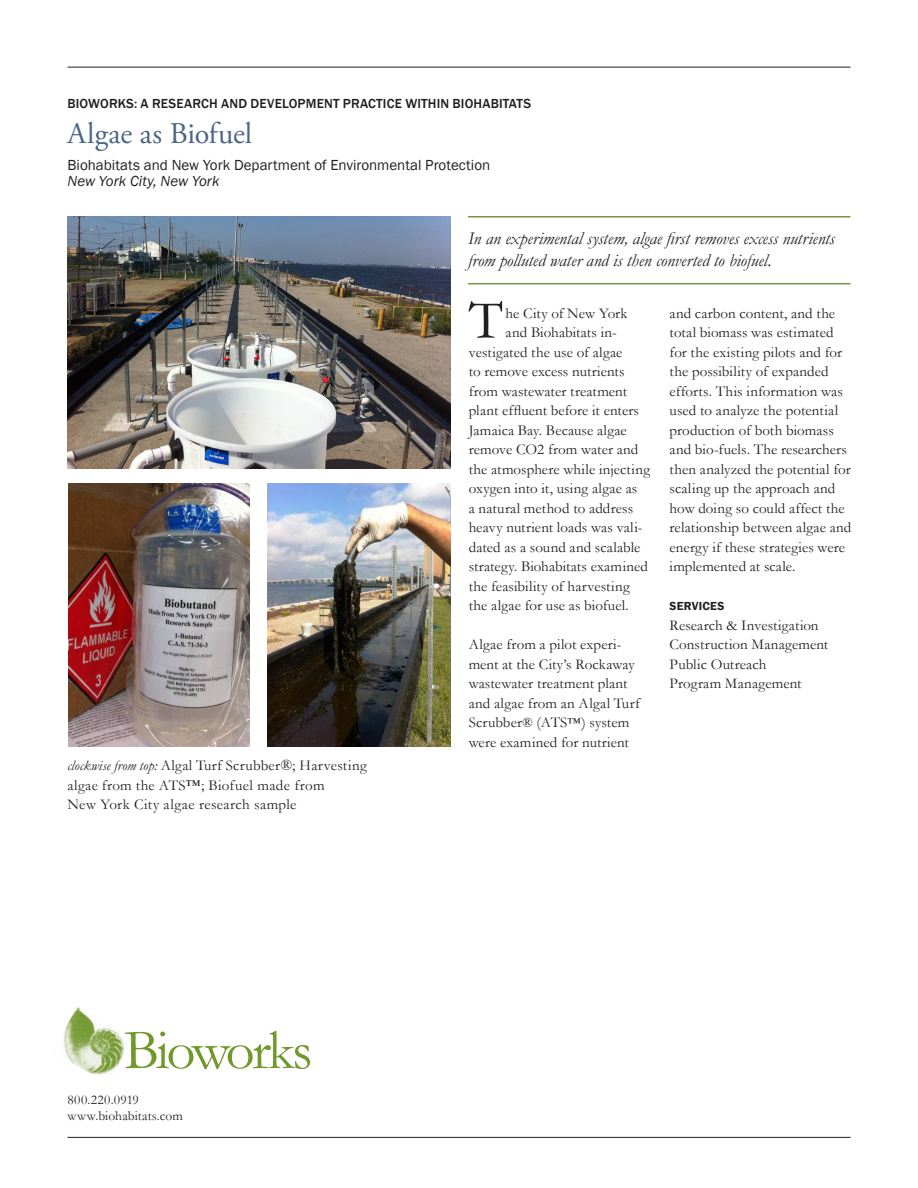
<style>
.page{position:relative;width:918px;height:1188px;background:#fff}
.page>*{position:absolute;margin:0;border:0;box-sizing:border-box;transform-origin:0 0}
.t1{font:57px "Garamond";letter-spacing:-.05em;color:#70982a}
.text_with_initial_ca{font:55.5px "Garamond";color:#231f20}
.head_2{font:30px "Adobe Garamond Pro";color:#4c6587}
.wow_statement{font:italic 18px/22.5px "Garamond";letter-spacing:-.005em;color:#231f20}
.text{font:15px/19.5px "Garamond";letter-spacing:.01em;color:#231f20}
.text_with_initial_ca-2{font:15px "Garamond";letter-spacing:.005em;color:#231f20}
.head_3{font:15px/16.5px "Franklin Gothic";color:#231f20}
.head_1{font:500 13.5px "Franklin Gothic";letter-spacing:.01em;color:#231f20}
.phone_web{font:13.5px "Garamond";letter-spacing:.005em;color:#231f20}
.phone_web-2{font:13.5px "Garamond";letter-spacing:.025em;color:#231f20}
.main_subhead__servic{font:600 12px "Franklin Gothic";letter-spacing:.02em;color:#231f20}
.s1{font-style:italic}
.s2{font-style:italic;font-size:14.25px}
.s3{font-size:13.5px}
</style>
<div class="page">
<hr style="left:468px;top:283px;width:382px;height:1px;background:#739741">
<hr style="left:468px;top:216px;width:382px;height:2px;background:#739741">
<hr style="left:68px;top:67px;width:782px;height:1px;background:#231f20">
<hr style="left:68px;top:1137px;width:782px;height:1px;background:#231f20">
<img style="left:63px;top:1007px;width:30px;height:60px">
<img style="left:80px;top:1023px;width:44px;height:52px">
<img style="left:68px;top:216px;width:382px;height:252px">
<img style="left:268px;top:484px;width:182px;height:263px">
<img style="left:68px;top:484px;width:181px;height:263px">
<p class="head_1" style="left:68px;top:96px;width:465px">BIOWORKS: A RESEARCH AND DEVELOPMENT PRACTICE WITHIN BIOHABITATS</p>
<p class="head_2" style="left:68px;top:115px;width:186px">Algae as Biofuel</p>
<p class="head_3" style="left:68px;top:157px;width:424px">Biohabitats and New York Department of Environmental Protection<br><span class="s1">New York City, New York</span></p>
<p class="text" style="left:68px;top:755px;width:301px"><span class="s2">clockwise from top:</span> Algal Turf Scrubber®; Harvesting algae from the ATS™; Biofuel made from<br>New York City algae research sample</p>
<p class="t1" style="left:124px;top:1012px;width:190px">Bioworks</p>
<p class="phone_web-2" style="left:68px;top:1091px;width:73px">800.220.0919</p>
<p class="phone_web" style="left:68px;top:1107px;width:117px">www.biohabitats.com</p>
<p class="wow_statement" style="left:468px;top:227px;width:368px">In an experimental system, algae first removes excess nutrients from polluted water and is then converted to biofuel.</p>
<p class="text_with_initial_ca" style="left:469px;top:282px;width:36px">T</p>
<p class="text_with_initial_ca-2" style="left:506px;top:303px;width:123px">he City of New York</p>
<p class="text" style="left:670px;top:303px;width:183px">and carbon content, and the total biomass was estimated for the existing pilots and for the possibility of expanded efforts. This information was used to analyze the potential production of both biomass and bio-fuels. The researchers then analyzed the potential for scaling up the approach and how doing so could affect the relationship between algae and energy if these strategies were implemented at scale.</p>
<p class="main_subhead__servic" style="left:670px;top:599px;width:56px">SERVICES</p>
<p class="text" style="left:670px;top:615px;width:151px">Research &amp; Investigation</p>
<p class="text" style="left:670px;top:634px;width:160px">Construction Management</p>
<p class="text" style="left:670px;top:654px;width:98px">Public Outreach</p>
<p class="text" style="left:670px;top:673px;width:134px">Program Management</p>
<p class="text_with_initial_ca-2" style="left:506px;top:322px;width:113px">and Biohabitats in-</p>
<p class="text_with_initial_ca-2" style="left:469px;top:342px;width:155px">vestigated the use of algae</p>
<p class="text_with_initial_ca-2" style="left:469px;top:361px;width:157px">to remove excess nutrients</p>
<p class="text_with_initial_ca-2" style="left:469px;top:381px;width:160px">from wastewater treatment</p>
<p class="text_with_initial_ca-2" style="left:469px;top:400px;width:172px">plant effluent before it enters</p>
<p class="text_with_initial_ca-2" style="left:469px;top:420px;width:160px">Jamaica Bay. Because algae</p>
<p class="text_with_initial_ca-2" style="left:469px;top:439px;width:171px">remove CO2 from water and</p>
<p class="text_with_initial_ca-2" style="left:469px;top:459px;width:183px">the atmosphere while injecting</p>
<p class="text_with_initial_ca-2" style="left:469px;top:478px;width:170px">oxygen into it, using algae as</p>
<p class="text_with_initial_ca-2" style="left:469px;top:498px;width:166px">a natural method to address</p>
<p class="text_with_initial_ca-2" style="left:469px;top:517px;width:175px">heavy nutrient loads was vali-</p>
<p class="text_with_initial_ca-2" style="left:469px;top:537px;width:173px">dated as a sound and scalable</p>
<p class="text_with_initial_ca-2" style="left:469px;top:556px;width:181px">strategy. Biohabitats examined</p>
<p class="text_with_initial_ca-2" style="left:469px;top:576px;width:163px">the feasibility of harvesting</p>
<p class="text_with_initial_ca-2" style="left:469px;top:595px;width:162px">the algae for use as biofuel.</p>
<p class="text" style="left:469px;top:634px;width:173px">Algae from a pilot experi&shy;ment at the City’s Rockaway wastewater treatment plant and algae from an Algal Turf<br>Scrubber<span class="s3">®</span> (ATS<span class="s3">™</span>) system were examined for nutrient</p>
</div>
